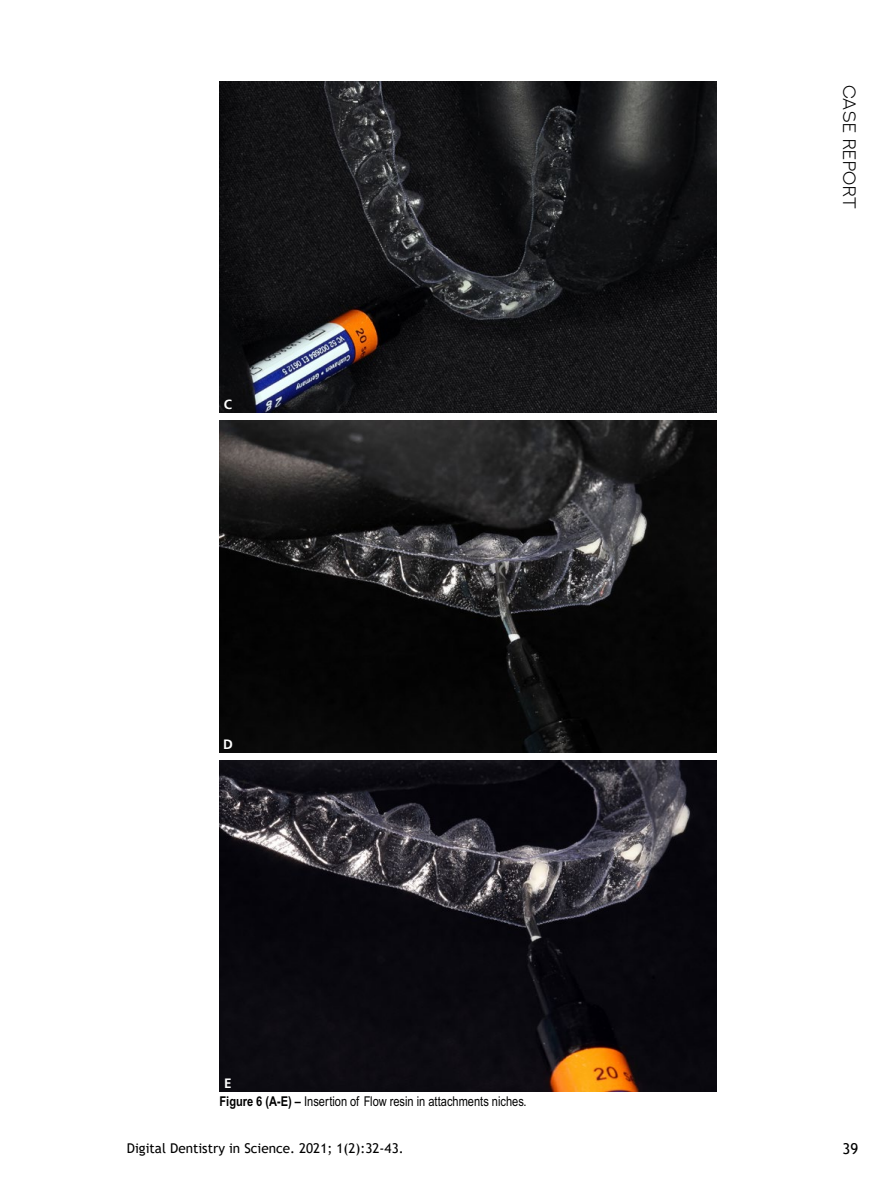
<style>
.page{position:relative;width:893px;height:1191px;background:#fff}
.page>*{position:absolute;margin:0;border:0;box-sizing:border-box;transform-origin:0 0}
.t1{font:300 18px "NEXTART";letter-spacing:.04em;color:#000}
.t2{font:15px "Trebuchet MS";color:#000}
.t3{font:13.5px "Arial Narrow MT Std";color:#000}
.t4{font:13.5px "Trebuchet MS";color:#000}
.t5{font:700 13.5px "Frutiger LT";color:#fff}
.s1{font-weight:700}
</style>
<div class="page">
<img style="left:219px;top:81px;width:497px;height:331px">
<img style="left:219px;top:421px;width:497px;height:331px">
<img style="left:219px;top:760px;width:497px;height:331px">
<p class="t5" style="left:224px;top:396px;width:10px">C</p>
<p class="t5" style="left:223px;top:736px;width:11px">D</p>
<p class="t5" style="left:224px;top:1075px;width:9px">E</p>
<p class="t3" style="left:219px;top:1093px;width:309px"><span class="s1">Figure 6 (A-E) –</span> Insertion of Flow resin in attachments niches.</p>
<h1 class="t1" style="left:860px;top:85px;width:125px;rotate:90deg">CASE REPORT</h1>
<p class="t4" style="left:127px;top:1139px;width:278px">Digital Dentistry in Science. 2021; 1(2):32-43.</p>
<p class="t2" style="left:843px;top:1139px;width:17px">39</p>
</div>
